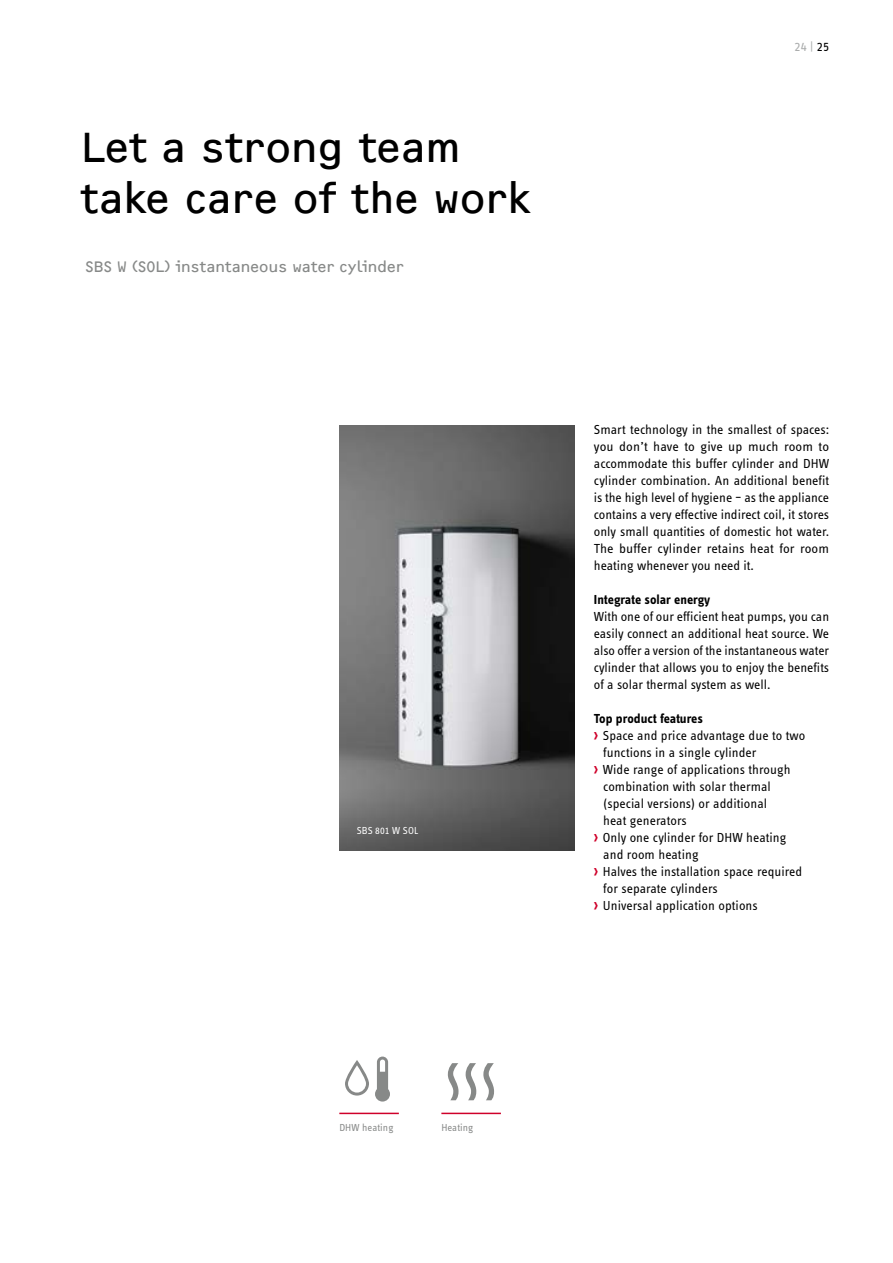
<style>
.page{position:relative;width:893px;height:1263px;background:#fff}
.page>*{position:absolute;margin:0;border:0;box-sizing:border-box;transform-origin:0 0}
.t1{font:43.5px/51px "F2 FOCR Bczyk Com";letter-spacing:-.005em;color:#000}
.t2{font:15.75px "F2 FOCR Bczyk Com";color:#878988}
.t3{font:13.5px/17px "STE Info Text";letter-spacing:.005em;color:#000;text-align:justify}
.t4{font:700 13.5px "STE Info Text";letter-spacing:-.005em;color:#000}
.t5{font:13.5px "STE Info Text";color:#abadad}
.t6{font:10.5px "STE Info Text";letter-spacing:.005em;color:#878988}
.t7{font:10.5px "STE Info Text";letter-spacing:.005em;color:#fff}
.s1{color:#000}
.s2{font-family:"F2 FOCR Bczyk Com";font-size:16.5px;color:#cf002a}
</style>
<div class="page">
<img style="left:339px;top:425px;width:236px;height:425px">
<hr style="left:339px;top:1113px;width:60px;height:1px;background:#cf002a">
<hr style="left:441px;top:1113px;width:60px;height:1px;background:#cf002a">
<svg style="left:375px;top:1056px;width:15px;height:45px"></svg>
<svg style="left:345px;top:1060px;width:24px;height:35px"></svg>
<svg style="left:448px;top:1063px;width:10px;height:37px"></svg>
<svg style="left:466px;top:1063px;width:10px;height:37px"></svg>
<svg style="left:483px;top:1063px;width:11px;height:37px"></svg>
<h1 class="t1" style="left:81px;top:122px;width:452px">Let a strong team take care of the work</h1>
<p class="t2" style="left:85px;top:258px;width:320px">SBS W (SOL) instantaneous water cylinder</p>
<p class="t7" style="left:357px;top:824px;width:63px">SBS 801 W SOL</p>
<p class="t5" style="left:795px;top:39px;width:36px">24 | <span class="s1">25</span></p>
<p class="t3" style="left:594px;top:421px;width:237px">Smart technology in the smallest of spaces: you don’t have to give up much room to accommodate this buffer cylinder and DHW cylinder combination. An additional benefit is the high level of hygiene – as the appliance contains a very effective indirect coil, it stores only small quantities of domestic hot water.<br>The buffer cylinder retains heat for room heating whenever you need it.</p>
<p class="t4" style="left:594px;top:591px;width:118px">Integrate solar energy</p>
<p class="t3" style="left:594px;top:608px;width:237px">With one of our efficient heat pumps, you can easily connect an additional heat source. We also offer a version of the instantaneous water cylinder that allows you to enjoy the benefits of a solar thermal system as well.</p>
<p class="t4" style="left:594px;top:711px;width:111px">Top product features</p>
<p class="t3" style="left:594px;top:727px;width:213px"><span class="s2">›</span> Space and price advantage due to two</p>
<p class="t3" style="left:603px;top:744px;width:155px">functions in a single cylinder</p>
<p class="t3" style="left:594px;top:761px;width:198px"><span class="s2">›</span> Wide range of applications through</p>
<p class="t3" style="left:603px;top:778px;width:169px">combination with solar thermal</p>
<p class="t3" style="left:603px;top:795px;width:165px">(special versions) or additional</p>
<p class="t3" style="left:603px;top:812px;width:85px">heat generators</p>
<p class="t3" style="left:594px;top:829px;width:194px"><span class="s2">›</span> Only one cylinder for DHW heating</p>
<p class="t3" style="left:603px;top:846px;width:97px">and room heating</p>
<p class="t3" style="left:594px;top:863px;width:210px"><span class="s2">›</span> Halves the installation space required</p>
<p class="t3" style="left:603px;top:880px;width:116px">for separate cylinders</p>
<p class="t3" style="left:594px;top:897px;width:165px"><span class="s2">›</span> Universal application options</p>
<p class="t6" style="left:339px;top:1122px;width:56px">DHW heating</p>
<p class="t6" style="left:441px;top:1122px;width:34px">Heating</p>
</div>
